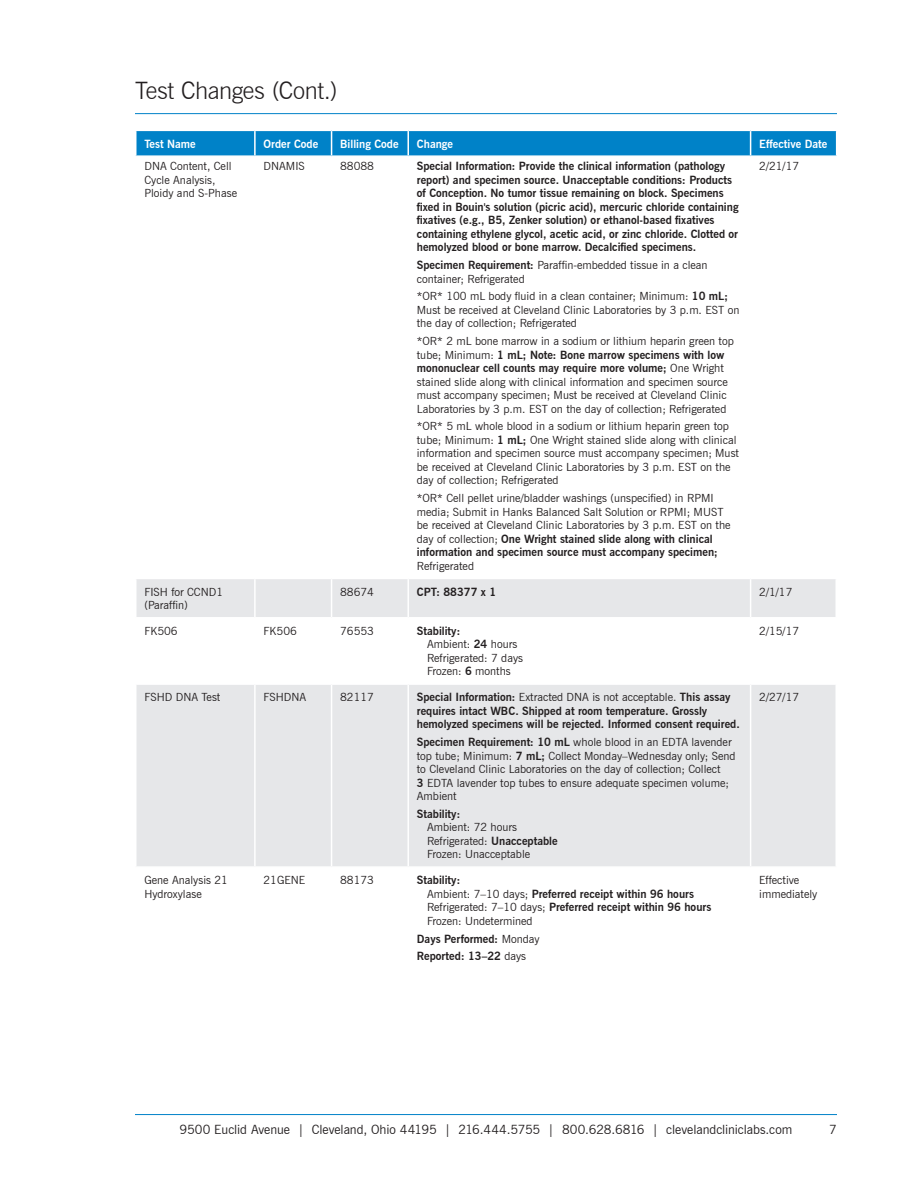
<style>
.page{position:relative;width:918px;height:1188px;background:#fff}
.page>*{position:absolute;margin:0;border:0;box-sizing:border-box;transform-origin:0 0}
.t1{font:300 24px "News Gothic BT";letter-spacing:-.015em;color:#231f20}
.t2{font:12.75px "News Gothic BT";letter-spacing:-.005em;color:#231f20}
.t3{font:11.25px/13.5px "News Gothic BT";color:#231f20}
.t4{font:700 11.25px/13.5px "News Gothic BT";color:#231f20}
.t5{font:700 11.25px "News Gothic BT";color:#fff}
.s1{font-weight:700}
.s2{font-weight:400}
</style>
<div class="page">
<hr style="left:135px;top:1114px;width:702px;height:1px;background:#0082c8">
<svg style="left:136px;top:579px;width:700px;height:287px;fill:#e6e7e9"></svg>
<hr style="left:254px;top:579px;width:2px;height:38px;background:#fff">
<hr style="left:331px;top:579px;width:1px;height:38px;background:#fff">
<hr style="left:407px;top:579px;width:2px;height:38px;background:#fff">
<hr style="left:750px;top:579px;width:1px;height:38px;background:#fff">
<hr style="left:135px;top:617px;width:120px;height:2px;background:#fff">
<hr style="left:255px;top:617px;width:77px;height:2px;background:#fff">
<hr style="left:254px;top:619px;width:2px;height:64px;background:#fff">
<hr style="left:332px;top:617px;width:76px;height:2px;background:#fff">
<hr style="left:331px;top:619px;width:1px;height:64px;background:#fff">
<hr style="left:408px;top:617px;width:343px;height:2px;background:#fff">
<hr style="left:407px;top:619px;width:2px;height:64px;background:#fff">
<hr style="left:751px;top:617px;width:86px;height:2px;background:#fff">
<hr style="left:750px;top:619px;width:1px;height:64px;background:#fff">
<hr style="left:135px;top:683px;width:120px;height:2px;background:#fff">
<hr style="left:255px;top:683px;width:77px;height:2px;background:#fff">
<hr style="left:254px;top:685px;width:2px;height:181px;background:#fff">
<hr style="left:332px;top:683px;width:76px;height:2px;background:#fff">
<hr style="left:331px;top:685px;width:1px;height:181px;background:#fff">
<hr style="left:408px;top:683px;width:343px;height:2px;background:#fff">
<hr style="left:407px;top:685px;width:2px;height:181px;background:#fff">
<hr style="left:751px;top:683px;width:86px;height:2px;background:#fff">
<hr style="left:750px;top:685px;width:1px;height:181px;background:#fff">
<hr style="left:135px;top:113px;width:702px;height:1px;background:#0082c8">
<svg style="left:136px;top:130px;width:701px;height:25px;background:#0d88ca"></svg>
<h1 class="t1" style="left:135px;top:76px;width:204px">Test Changes (Cont.)</h1>
<p class="t5" style="left:144px;top:137px;width:53px">Test Name</p>
<p class="t5" style="left:264px;top:137px;width:56px">Order Code</p>
<p class="t5" style="left:340px;top:137px;width:60px">Billing Code</p>
<p class="t5" style="left:417px;top:137px;width:38px">Change</p>
<p class="t5" style="left:759px;top:137px;width:70px">Effective Date</p>
<p class="t3" style="left:144px;top:159px;width:94px">DNA Content, Cell<br>Cycle Analysis,<br>Ploidy and S-Phase</p>
<p class="t3" style="left:264px;top:159px;width:43px">DNAMIS</p>
<p class="t3" style="left:340px;top:159px;width:35px">88088</p>
<p class="t4" style="left:417px;top:159px;width:323px">Special Information: Provide the clinical information (pathology report) and specimen source. Unacceptable conditions: Products of Conception. No tumor tissue remaining on block. Specimens fixed in Bouin's solution (picric acid), mercuric chloride containing fixatives (e.g., B5, Zenker solution) or ethanol-based fixatives containing ethylene glycol, acetic acid, or zinc chloride. Clotted or hemolyzed blood or bone marrow. Decalcified specimens.</p>
<p class="t3" style="left:417px;top:258px;width:292px"><span class="s1">Specimen Requirement:</span> Paraffin-embedded tissue in a clean container; Refrigerated</p>
<p class="t3" style="left:417px;top:290px;width:324px">*OR* 100 mL body fluid in a clean container; Minimum: <span class="s1">10 mL;<br></span>Must be received at Cleveland Clinic Laboratories by 3 p.m. EST on the day of collection; Refrigerated</p>
<p class="t3" style="left:417px;top:334px;width:318px">*OR* 2 mL bone marrow in a sodium or lithium heparin green top tube; Minimum: <span class="s1">1 mL; Note: Bone marrow specimens with low mononuclear cell counts may require more volume;</span> One Wright stained slide along with clinical information and specimen source must accompany specimen; Must be received at Cleveland Clinic Laboratories by 3 p.m. EST on the day of collection; Refrigerated</p>
<p class="t3" style="left:417px;top:420px;width:324px">*OR* 5 mL whole blood in a sodium or lithium heparin green top tube; Minimum: <span class="s1">1 mL;</span> One Wright stained slide along with clinical information and specimen source must accompany specimen; Must be received at Cleveland Clinic Laboratories by 3 p.m. EST on the day of collection; Refrigerated</p>
<p class="t3" style="left:417px;top:491px;width:315px">*OR* Cell pellet urine/bladder washings (unspecified) in RPMI media; Submit in Hanks Balanced Salt Solution or RPMI; MUST be received at Cleveland Clinic Laboratories by 3 p.m. EST on the day of collection; <span class="s1">One Wright stained slide along with clinical information and specimen source must accompany specimen;</span></p>
<p class="t3" style="left:417px;top:559px;width:59px">Refrigerated</p>
<p class="t3" style="left:759px;top:159px;width:41px">2/21/17</p>
<p class="t3" style="left:144px;top:585px;width:80px">FISH for CCND1 (Paraffin)</p>
<p class="t3" style="left:340px;top:585px;width:35px">88674</p>
<p class="t4" style="left:417px;top:585px;width:81px">CPT: 88377 x 1</p>
<p class="t3" style="left:759px;top:585px;width:35px">2/1/17</p>
<p class="t3" style="left:144px;top:624px;width:35px">FK506</p>
<p class="t3" style="left:264px;top:624px;width:35px">FK506</p>
<p class="t3" style="left:340px;top:624px;width:35px">76553</p>
<p class="t3" style="left:427px;top:624px;width:98px;text-indent:-10px"><span class="s1">Stability:<br></span>Ambient: <span class="s1">24</span> hours<br>Refrigerated: 7 days<br>Frozen: <span class="s1">6</span> months</p>
<p class="t3" style="left:759px;top:624px;width:41px">2/15/17</p>
<p class="t3" style="left:144px;top:690px;width:78px">FSHD DNA Test</p>
<p class="t3" style="left:264px;top:690px;width:44px">FSHDNA</p>
<p class="t3" style="left:340px;top:690px;width:35px">82117</p>
<p class="t4" style="left:417px;top:690px;width:324px">Special Information: <span class="s2">Extracted DNA is not acceptable.</span> This assay requires intact WBC. Shipped at room temperature. Grossly hemolyzed specimens will be rejected. Informed consent required.</p>
<p class="t3" style="left:417px;top:735px;width:320px"><span class="s1">Specimen Requirement: 10 mL</span> whole blood in an EDTA lavender top tube; Minimum: <span class="s1">7 mL;</span> Collect Monday–Wednesday only; Send to Cleveland Clinic Laboratories on the day of collection; Collect<br><span class="s1">3</span> EDTA lavender top tubes to ensure adequate specimen volume; Ambient</p>
<p class="t4" style="left:417px;top:807px;width:45px">Stability:</p>
<p class="t3" style="left:427px;top:821px;width:132px">Ambient: 72 hours<br>Refrigerated: <span class="s1">Unacceptable<br></span>Frozen: Unacceptable</p>
<p class="t3" style="left:759px;top:690px;width:41px">2/27/17</p>
<p class="t3" style="left:144px;top:873px;width:85px">Gene Analysis 21<br>Hydroxylase</p>
<p class="t3" style="left:264px;top:873px;width:43px">21GENE</p>
<p class="t3" style="left:340px;top:873px;width:35px">88173</p>
<p class="t4" style="left:427px;top:873px;width:286px;text-indent:-10px">Stability:<br><span class="s2">Ambient: 7–10 days;</span> Preferred receipt within 96 hours <span class="s2">Refrigerated: 7–10 days;</span> Preferred receipt within 96 hours <span class="s2">Frozen: Undetermined</span></p>
<p class="t4" style="left:417px;top:930px;width:124px;line-height:17.9px">Days Performed: <span class="s2">Monday<br></span>Reported: 13–22 <span class="s2">days</span></p>
<p class="t3" style="left:759px;top:873px;width:60px">Effective immediately</p>
<p class="t2" style="left:180px;top:1122px;width:614px">9500 Euclid Avenue | Cleveland, Ohio 44195 | 216.444.5755 | 800.628.6816 | clevelandcliniclabs.com</p>
<p class="t2" style="left:829px;top:1122px;width:9px">7</p>
</div>
